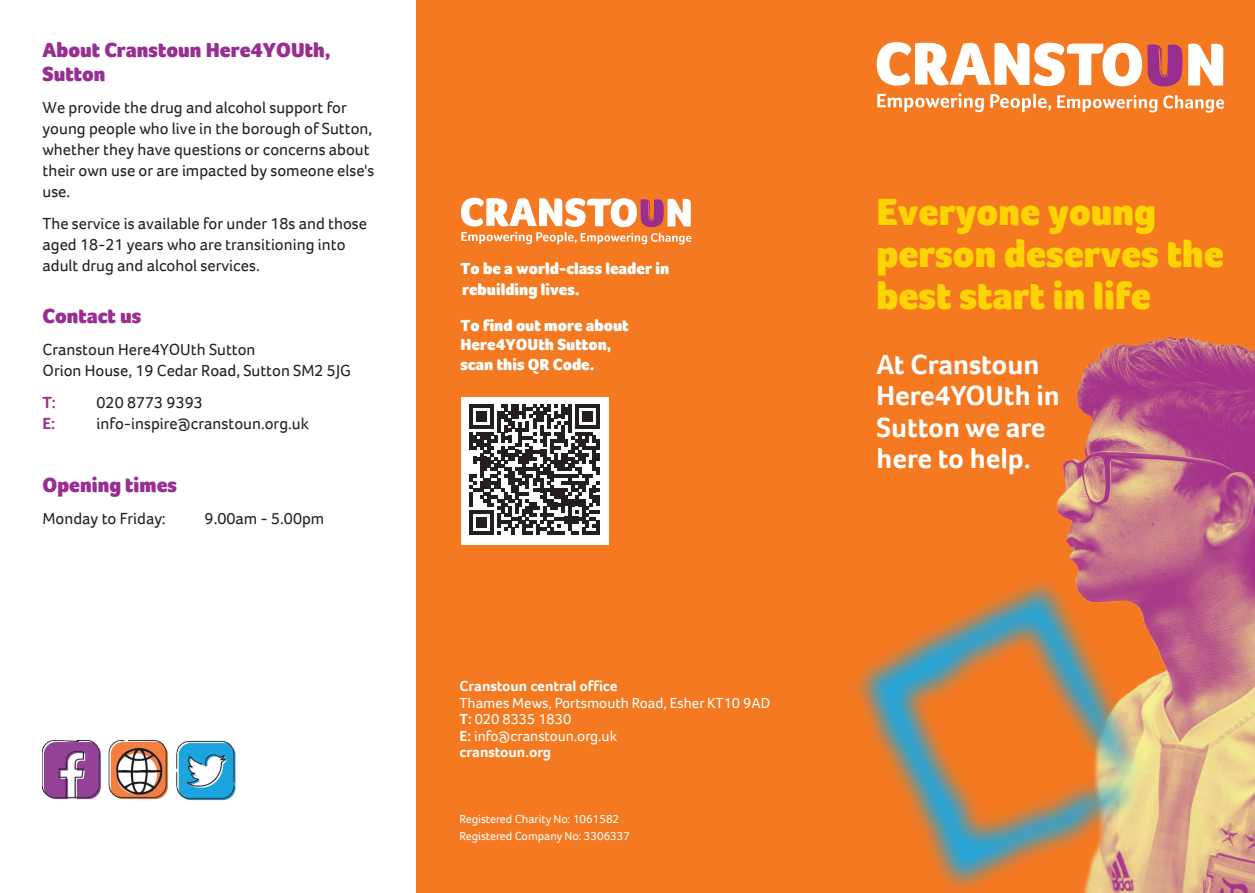
<style>
.page{position:relative;width:1255px;height:893px;background:#fff}
.page>*{position:absolute;margin:0;border:0;box-sizing:border-box;transform-origin:0 0}
.t1{font:900 39px/42px "Foco";color:#fed503}
.t2{font:700 28.5px/31.5px "Foco";color:#fff}
.t3{font:900 21px/24px "Foco";color:#992e92}
.t4{font:16.5px/21px "Foco";color:#231f20}
.t5{font:900 16.5px/19.6px "Foco";color:#fff}
.t6{font:700 16.5px "Foco";color:#992e92}
.t7{font:15px/16.5px "Foco";color:#fff}
.t8{font:700 15px "Foco";color:#fff}
.t9{font:12px/16.5px "Foco";color:#fff}
.s1{font-weight:700}
</style>
<div class="page">
<div style="left:417px;top:0;width:837px;height:893px;background:#f47921"></div>
<img style="left:1056px;top:336px;width:198px;height:557px">
<div style="left:461px;top:397px;width:147px;height:147px;background:#fff"></div>
<svg style="left:1188px;top:44px;width:35px;height:42px"></svg>
<svg style="left:877px;top:93px;width:106px;height:19px"></svg>
<svg style="left:990px;top:94px;width:61px;height:18px"></svg>
<svg style="left:1057px;top:95px;width:100px;height:18px"></svg>
<svg style="left:1163px;top:95px;width:61px;height:18px"></svg>
<svg style="left:876px;top:42px;width:306px;height:44px"></svg>
<svg style="left:469px;top:404px;width:130px;height:130px"></svg>
<hr style="left:596px;top:520px;width:3px;height:14px;background:#231f20">
<svg style="left:461px;top:198px;width:230px;height:47px"></svg>
<img style="left:43px;top:714px;width:374px;height:124px">
<img style="left:857px;top:547px;width:331px;height:346px">
<p class="t3" style="left:43px;top:38px;width:290px">About Cranstoun Here4YOUth,<br>Sutton</p>
<p class="t4" style="left:43px;top:97px;width:333px">We provide the drug and alcohol support for young people who live in the borough of Sutton, whether they have questions or concerns about their own use or are impacted by someone else's use.</p>
<p class="t4" style="left:43px;top:212px;width:326px">The service is available for under 18s and those aged 18-21 years who are transitioning into adult drug and alcohol services.</p>
<p class="t3" style="left:43px;top:304px;width:100px">Contact us</p>
<p class="t4" style="left:43px;top:339px;width:310px">Cranstoun Here4YOUth Sutton<br>Orion House, 19 Cedar Road, Sutton SM2 5JG</p>
<p class="t6" style="left:43px;top:391px;width:15px">T:</p>
<p class="t4" style="left:97px;top:391px;width:108px">020 8773 9393</p>
<p class="t6" style="left:43px;top:412px;width:14px">E:</p>
<p class="t4" style="left:97px;top:412px;width:214px">info-inspire@cranstoun.org.uk</p>
<p class="t3" style="left:43px;top:473px;width:136px">Opening times</p>
<p class="t4" style="left:43px;top:507px;width:125px">Monday to Friday:</p>
<p class="t4" style="left:205px;top:507px;width:121px">9.00am - 5.00pm</p>
<p class="t5" style="left:460px;top:257px;width:210px;line-height:21px">To be a world-class leader in rebuilding lives.</p>
<p class="t5" style="left:460px;top:315px;width:170px">To find out more about<br>Here4YOUth Sutton, scan this QR Code.</p>
<p class="t8" style="left:459px;top:676px;width:159px">Cranstoun central office</p>
<p class="t7" style="left:459px;top:694px;width:312px">Thames Mews, Portsmouth Road, Esher KT10 9AD<br><span class="s1">T:</span> 020 8335 1830<br><span class="s1">E:</span> info@cranstoun.org.uk<br><span class="s1">cranstoun.org</span></p>
<p class="t9" style="left:459px;top:811px;width:172px">Registered Charity No: 1061582<br>Registered Company No: 3306337</p>
<h1 class="t1" style="left:876px;top:190px;width:349px">Everyone young person deserves the best start in life</h1>
<h2 class="t2" style="left:876px;top:348px;width:185px">At Cranstoun<br>Here4YOUth in<br>Sutton we are here to help.</h2>
</div>
